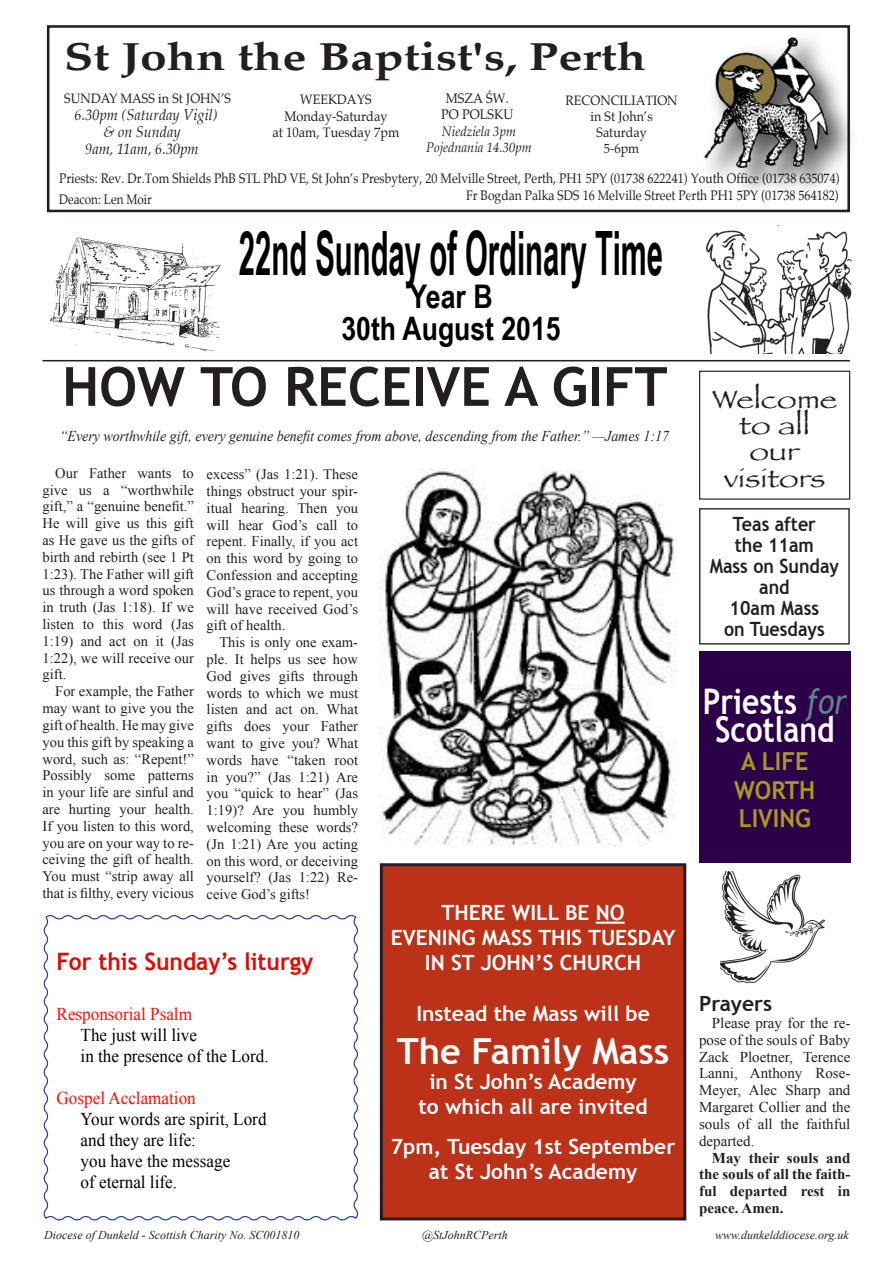
<style>
.page{position:relative;width:893px;height:1263px;background:#fff}
.page>*{position:absolute;margin:0;border:0;box-sizing:border-box;transform-origin:0 0}
.t1{font:700 61.2px "Arial Narrow";color:#000;scale:.58 1}
.t2{font:700 54px "Trebuchet MS";color:#231f20}
.t3{font:700 38.85px "Palatino";color:#231f20;scale:1.23 1}
.Bulletin{font:700 36px "Trebuchet MS";color:#fff}
.t4{font:700 35.4px/28.3px "Trebuchet MS";color:#fff;text-align:center;scale:.85 1}
.t5{font:700 32.55px "Arial Narrow";color:#000}
.t6{font:700 32.4px "Arial Narrow";color:#000}
.t7{font:26.25px "Papyrus";color:#231f20;scale:1.25 1}
.t8{font:700 24.75px/28.3px "Trebuchet MS";color:#a99827;scale:.95 1}
.t9{font:700 24px "Trebuchet MS";color:#df0900;scale:.95 1}
.Bulletin-2{font:700 21px "Trebuchet MS";color:#fff}
.t10{font:700 21px "Trebuchet MS";color:#231f20}
.t11{font:700 19.65px "Trebuchet MS";color:#231f20;scale:.91 1}
.t12{font:18px/21px "Times New Roman";color:#000;scale:.95 1}
.t13{font:18px "Times New Roman";color:#ff0a00;scale:.95 1}
.t14{font:italic 15.3px/16.8px "Palatino";color:#231f20;text-align:center;scale:.94 1}
.Bulletin-3{font:15px/16.8px "Times New Roman";color:#231f20;text-align:justify}
.t15{font:italic 15px "Times New Roman";color:#231f20;scale:.93 1}
.Bulletin-4{font:700 15px/16.8px "Times New Roman";color:#231f20;text-align:justify}
.Bulletin-5{font:14.55px/16.8px "Times New Roman";color:#231f20;text-align:justify}
.t16{font:13.65px/16.4px "Palatino";color:#231f20;text-align:right;scale:.89 1}
.t17{font:italic 13.65px/16.4px "Palatino";color:#231f20;text-align:center;scale:.94 1}
.t18{font:13.65px/16.4px "Palatino";color:#231f20;text-align:center;scale:.94 1}
.t19{font:13.65px "Palatino";color:#231f20;scale:.86 1}
.t20{font:13.35px/16px "Palatino";color:#231f20;text-align:center;scale:.94 1}
.t21{font:italic 12px "Times New Roman";color:#231f20}
.s1{font-style:normal}
.s2{font-weight:400;font-style:italic;color:#637f8b}
</style>
<div class="page">
<img style="left:705px;top:225px;width:147px;height:129px">
<img style="left:49px;top:237px;width:172px;height:113px">
<img style="left:720px;top:872px;width:104px;height:110px">
<div style="left:699px;top:371px;width:151px;height:129px;border:1px solid #231f20"></div>
<div style="left:699px;top:508px;width:151px;height:136px;border:1px solid #231f20"></div>
<svg style="left:43px;top:915px;width:315px;height:306px"></svg>
<hr style="left:43px;top:360px;width:807px;height:1px;background:#231f20">
<div style="left:699px;top:651px;width:151px;height:212px;background:#2c0048"></div>
<div style="left:47px;top:25px;width:803px;height:187px;border:3px solid #231f20"></div>
<img style="left:691px;top:25px;width:161px;height:181px">
<img style="left:703px;top:37px;width:125px;height:132px">
<img style="left:381px;top:468px;width:296px;height:379px">
<div style="left:381px;top:865px;width:304px;height:354px;background:#bc3218"></div>
<hr style="left:596px;top:922px;width:29px;height:2px;background:#fff">
<div style="left:380px;top:863px;width:306px;height:357px;border:3px solid #231f20"></div>
<p class="t3" style="left:64px;top:24px;width:475px">St John the Baptist's, Perth</p>
<p class="t20" style="left:300px;top:92px;width:77px">WEEKDAYS</p>
<p class="t18" style="left:272px;top:108px;width:137px">Monday-Saturday<br>at 10am, Tuesday 7pm</p>
<p class="t17" style="left:426px;top:90px;width:114px"><span class="s1">MSZA ŚW.<br>PO POLSKU<br></span>Niedziela 3pm<br>Pojednania 14.30pm</p>
<p class="t16" style="left:59px;top:170px;width:879px">Priests: Rev. Dr.Tom Shields PhB STL PhD VE, St John’s Presbytery, 20 Melville Street, Perth, PH1 5PY (01738 622241) Youth Office (01738 635074)<br>Fr Bogdan Palka SDS 16 Melville Street Perth PH1 5PY (01738 564182)</p>
<p class="t20" style="left:64px;top:91px;width:179px">SUNDAY MASS in St JOHN’S</p>
<p class="t20" style="left:566px;top:92px;width:121px">RECONCILIATION in St John’s<br>Saturday<br>5-6pm</p>
<p class="t14" style="left:75px;top:107px;width:154px">6.30pm (Saturday Vigil) &amp; on Sunday<br>9am, 11am, 6.30pm</p>
<p class="t19" style="left:59px;top:188px;width:109px">Deacon: Len Moir</p>
<p class="t1" style="left:239px;top:207px;width:733px">22nd Sunday of Ordinary Time</p>
<p class="t5" style="left:409px;top:272px;width:85px">Year B</p>
<p class="t6" style="left:342px;top:304px;width:221px">30th August 2015</p>
<p class="t2" style="left:62px;top:353px;width:607px">HOW TO RECEIVE A GIFT</p>
<p class="t15" style="left:60px;top:426px;width:657px">“Every worthwhile gift, every genuine benefit comes from above, descending from the Father.” —James 1:17</p>
<p class="Bulletin-5" style="left:43px;top:464px;width:153px;text-indent:13px">Our Father wants to give us a “worthwhile gift,” a “genuine benefit.” He will give us this gift as He gave us the gifts of birth and rebirth (see 1 Pt 1:23). The Father will gift us through a word spoken in truth (Jas 1:18). If we listen to this word (Jas 1:19) and act on it (Jas 1:22), we will receive our gift.</p>
<p class="Bulletin-5" style="left:43px;top:683px;width:153px;text-indent:13px">For example, the Father may want to give you the gift of health. He may give you this gift by speaking a word, such as: “Repent!” Possibly some patterns in your life are sinful and are hurting your health.<br>If you listen to this word, you are on your way to re&shy;ceiving the gift of health.<br>You must “strip away all that is filthy, every vicious</p>
<p class="Bulletin-5" style="left:207px;top:466px;width:153px">excess” (Jas 1:21). These things obstruct your spir&shy;itual hearing. Then you will hear God’s call to repent. Finally, if you act on this word by going to Confession and accepting God’s grace to repent, you will have received God’s gift of health.</p>
<p class="Bulletin-5" style="left:207px;top:634px;width:153px;text-indent:13px">This is only one exam&shy;ple. It helps us see how God gives gifts through words to which we must listen and act on. What gifts does your Father want to give you? What words have “taken root in you?” (Jas 1:21) Are you “quick to hear” (Jas 1:19)? Are you humbly welcoming these words? (Jn 1:21) Are you acting on this word, or deceiving yourself? (Jas 1:22) Re&shy;ceive God’s gifts!</p>
<p class="t9" style="left:57px;top:946px;width:272px">For this Sunday’s liturgy</p>
<p class="t13" style="left:57px;top:1001px;width:144px">Responsorial Psalm</p>
<p class="t12" style="left:81px;top:1024px;width:124px">The just will live</p>
<p class="t12" style="left:81px;top:1045px;width:199px">in the presence of the Lord.</p>
<p class="t13" style="left:57px;top:1085px;width:148px">Gospel Acclamation</p>
<p class="t12" style="left:81px;top:1108px;width:197px">Your words are spirit, Lord and they are life:</p>
<p class="t12" style="left:81px;top:1150px;width:159px">you have the message</p>
<p class="t12" style="left:81px;top:1171px;width:103px">of eternal life.</p>
<p class="Bulletin-2" style="left:442px;top:899px;width:184px">THERE WILL BE NO</p>
<p class="Bulletin-2" style="left:391px;top:924px;width:286px">EVENING MASS THIS TUESDAY</p>
<p class="Bulletin-2" style="left:425px;top:950px;width:218px">IN ST JOHN’S CHURCH</p>
<p class="Bulletin-2" style="left:416px;top:1000px;width:235px">Instead the Mass will be</p>
<p class="Bulletin" style="left:397px;top:1029px;width:274px">The Family Mass</p>
<p class="Bulletin-2" style="left:429px;top:1068px;width:209px">in St John’s Academy</p>
<p class="Bulletin-2" style="left:419px;top:1094px;width:230px">to which all are invited</p>
<p class="Bulletin-2" style="left:391px;top:1133px;width:286px">7pm, Tuesday 1st September</p>
<p class="Bulletin-2" style="left:429px;top:1158px;width:210px">at St John’s Academy</p>
<p class="t7" style="left:712px;top:384px;width:102px">Welcome</p>
<p class="t7" style="left:739px;top:410px;width:58px">to all</p>
<p class="t7" style="left:749px;top:436px;width:42px">our</p>
<p class="t7" style="left:724px;top:462px;width:83px">visitors</p>
<p class="t11" style="left:733px;top:512px;width:93px">Teas after</p>
<p class="t11" style="left:735px;top:533px;width:89px">the 11am</p>
<p class="t11" style="left:710px;top:554px;width:144px">Mass on Sunday</p>
<p class="t11" style="left:759px;top:575px;width:35px">and</p>
<p class="t11" style="left:730px;top:596px;width:100px">10am Mass</p>
<p class="t11" style="left:724px;top:617px;width:112px">on Tuesdays</p>
<p class="t4" style="left:703px;top:687px;width:171px">Priests <span class="s2">for<br></span>Scotland</p>
<p class="t8" style="left:734px;top:747px;width:87px">A LIFE<br>WORTH</p>
<p class="t8" style="left:739px;top:804px;width:77px">LIVING</p>
<p class="t10" style="left:699px;top:991px;width:75px">Prayers</p>
<p class="Bulletin-3" style="left:699px;top:1014px;width:153px;text-indent:13px">Please pray for the re&shy;pose of the souls of Baby Zack Ploetner, Terence Lanni, Anthony Rose-Meyer, Alec Sharp and Margaret Collier and the souls of all the faithful departed.</p>
<p class="Bulletin-4" style="left:699px;top:1149px;width:153px;text-indent:13px">May their souls and the souls of all the faith&shy;ful departed rest in peace. Amen.</p>
<p class="t21" style="left:44px;top:1226px;width:257px">Diocese of Dunkeld - Scottish Charity No. SC001810</p>
<p class="t21" style="left:422px;top:1226px;width:87px">@StJohnRCPerth</p>
<p class="t21" style="left:715px;top:1226px;width:135px">www.dunkelddiocese.org.uk</p>
</div>
